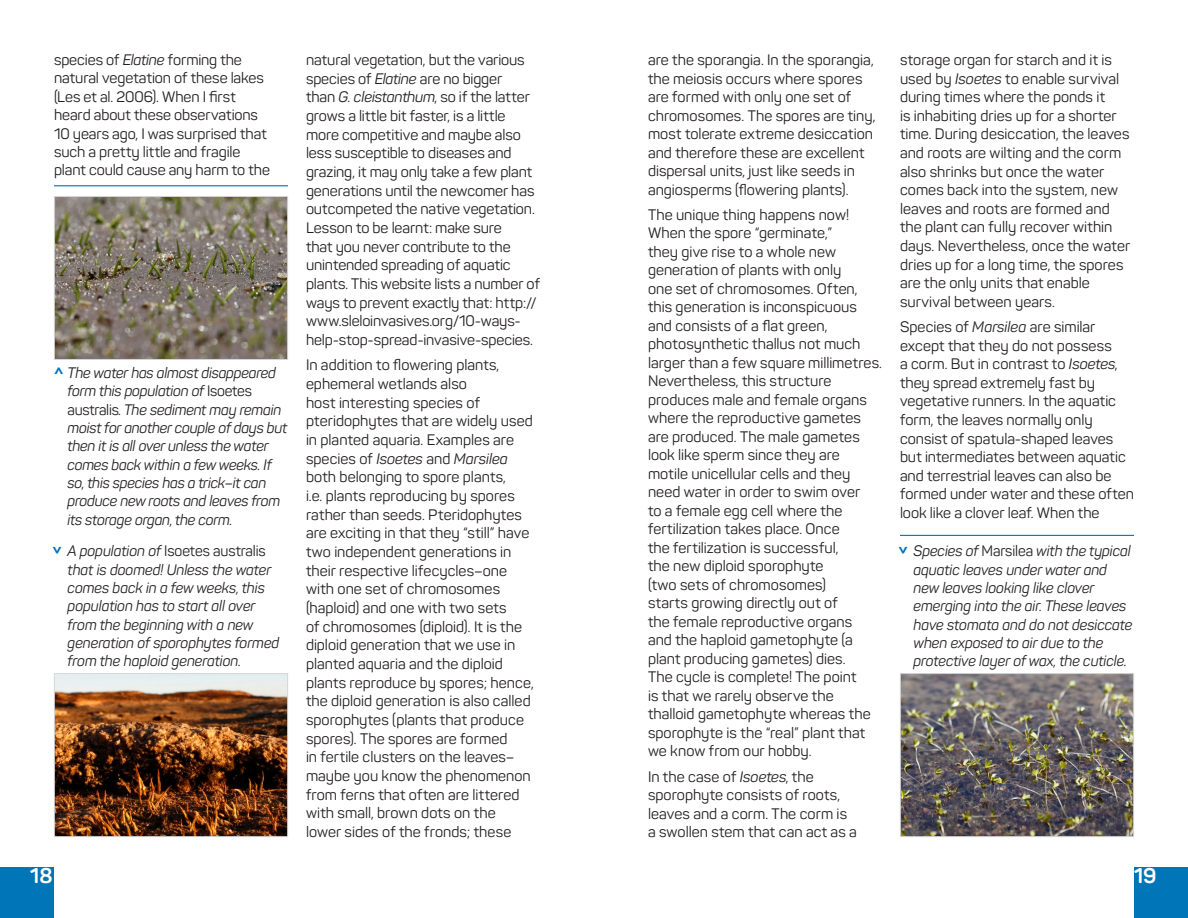
<style>
.page{position:relative;width:1188px;height:918px;background:#fff}
.page>*{position:absolute;margin:0;border:0;box-sizing:border-box;transform-origin:0 0}
.t1{font:700 21px "Panton";color:#fff}
.t2{font:700 16.5px "Panton";color:#0075b8}
.t3{font:15px/18.6px "Panton";color:#231f20}
.Photo_Caption{font:italic 15px/18.3px "Panton";letter-spacing:-.005em;color:#231f20}
.s1{font-style:italic}
.s2{font-style:normal}
</style>
<div class="page">
<div style="left:0;top:867px;width:54px;height:51px;background:#0075b8"></div>
<div style="left:1134px;top:867px;width:54px;height:51px;background:#0075b8"></div>
<hr style="left:900px;top:535px;width:234px;height:1px;background:#0075b8">
<img style="left:902px;top:675px;width:230px;height:160px">
<div style="left:900px;top:673px;width:234px;height:164px;border:1px solid #d6d7d9"></div>
<img style="left:56px;top:675px;width:230px;height:160px">
<div style="left:54px;top:673px;width:234px;height:164px;border:1px solid #d6d7d9"></div>
<img style="left:56px;top:198px;width:230px;height:160px">
<div style="left:54px;top:196px;width:234px;height:164px;border:1px solid #d6d7d9"></div>
<hr style="left:54px;top:185px;width:234px;height:1px;background:#0075b8">
<p class="t3" style="left:54px;top:51px;width:217px">species of <span class="s1">Elatine</span> forming the natural vegetation of these lakes (Les et al. 2006). When I first heard about these observations<br>10 years ago, I was surprised that such a pretty little and fragile plant could cause any harm to the</p>
<p class="t3" style="left:306px;top:50px;width:236px">natural vegetation, but the various species of <span class="s1">Elatine</span> are no bigger<br>than <span class="s1">G. cleistanthum</span>, so if the latter grows a little bit faster, is a little more competitive and maybe also less susceptible to diseases and grazing, it may only take a few plant generations until the newcomer has outcompeted the native vegetation.<br>Lesson to be learnt: make sure<br>that you never contribute to the unintended spreading of aquatic plants. This website lists a number of ways to prevent exactly that: http:// www.sleloinvasives.org/10-ways&shy;help-stop-spread-invasive-species.</p>
<p class="t3" style="left:306px;top:356px;width:229px">In addition to flowering plants, ephemeral wetlands also<br>host interesting species of pteridophytes that are widely used in planted aquaria. Examples are species of <span class="s1">Isoetes</span> and <span class="s1">Marsilea </span>both belonging to spore plants,<br>i.e. plants reproducing by spores rather than seeds. Pteridophytes are exciting in that they “still” have two independent generations in their respective lifecycles–one with one set of chromosomes (haploid) and one with two sets<br>of chromosomes (diploid). It is the diploid generation that we use in planted aquaria and the diploid plants reproduce by spores; hence, the diploid generation is also called sporophytes (plants that produce spores). The spores are formed<br>in fertile clusters on the leaves– maybe you know the phenomenon from ferns that often are littered with small, brown dots on the lower sides of the fronds; these</p>
<p class="t2" style="left:69px;top:367px;width:9px;rotate:90deg">&lt;</p>
<p class="Photo_Caption" style="left:68px;top:363px;width:221px">The water has almost disappeared form this population of <span class="s2">Isoetes australis</span>. The sediment may remain moist for another couple of days but then it is all over unless the water comes back within a few weeks. If so, this species has a trick–it can produce new roots and leaves from its storage organ, the corm.</p>
<p class="t2" style="left:68px;top:546px;width:9px;rotate:90deg">&gt;</p>
<p class="Photo_Caption" style="left:68px;top:542px;width:213px">A population of <span class="s2">Isoetes australis </span>that is doomed! Unless the water comes back in a few weeks, this population has to start all over from the beginning with a new generation of sporophytes formed from the haploid generation.</p>
<p class="t3" style="left:648px;top:51px;width:229px">are the sporangia. In the sporangia, the meiosis occurs where spores are formed with only one set of chromosomes. The spores are tiny, most tolerate extreme desiccation and therefore these are excellent dispersal units, just like seeds in angiosperms (flowering plants).</p>
<p class="t3" style="left:648px;top:205px;width:236px">The unique thing happens now!<br>When the spore “germinate,”<br>they give rise to a whole new generation of plants with only<br>one set of chromosomes. Often, this generation is inconspicuous and consists of a flat green, photosynthetic thallus not much larger than a few square millimetres.<br>Nevertheless, this structure produces male and female organs where the reproductive gametes are produced. The male gametes look like sperm since they are motile unicellular cells and they need water in order to swim over<br>to a female egg cell where the fertilization takes place. Once<br>the fertilization is successful,<br>the new diploid sporophyte<br>(two sets of chromosomes)<br>starts growing directly out of<br>the female reproductive organs<br>and the haploid gametophyte (a plant producing gametes) dies.<br>The cycle is complete! The point<br>is that we rarely observe the thalloid gametophyte whereas the sporophyte is the “real” plant that we know from our hobby.</p>
<p class="t3" style="left:648px;top:767px;width:210px">In the case of <span class="s1">Isoetes</span>, the sporophyte consists of roots, leaves and a corm. The corm is a swollen stem that can act as a</p>
<p class="t3" style="left:900px;top:50px;width:232px">storage organ for starch and it is used by <span class="s1">Isoetes</span> to enable survival during times where the ponds it<br>is inhabiting dries up for a shorter time. During desiccation, the leaves and roots are wilting and the corm also shrinks but once the water comes back into the system, new leaves and roots are formed and the plant can fully recover within days. Nevertheless, once the water dries up for a long time, the spores are the only units that enable survival between years.</p>
<p class="t3" style="left:900px;top:317px;width:235px">Species of <span class="s1">Marsilea</span> are similar except that they do not possess<br>a corm. But in contrast to <span class="s1">Isoetes</span>, they spread extremely fast by vegetative runners. In the aquatic form, the leaves normally only consist of spatula-shaped leaves but intermediates between aquatic and terrestrial leaves can also be formed under water and these often look like a clover leaf. When the</p>
<p class="t2" style="left:914px;top:546px;width:9px;rotate:90deg">&gt;</p>
<p class="Photo_Caption" style="left:913px;top:542px;width:220px">Species of <span class="s2">Marsilea</span> with the typical aquatic leaves under water and new leaves looking like clover emerging into the air. These leaves have stomata and do not desiccate when exposed to air due to the protective layer of wax, the cuticle.</p>
<h1 class="t1" style="left:30px;top:862px;width:24px">18</h1>
<h1 class="t1" style="left:1134px;top:862px;width:24px">19</h1>
</div>
